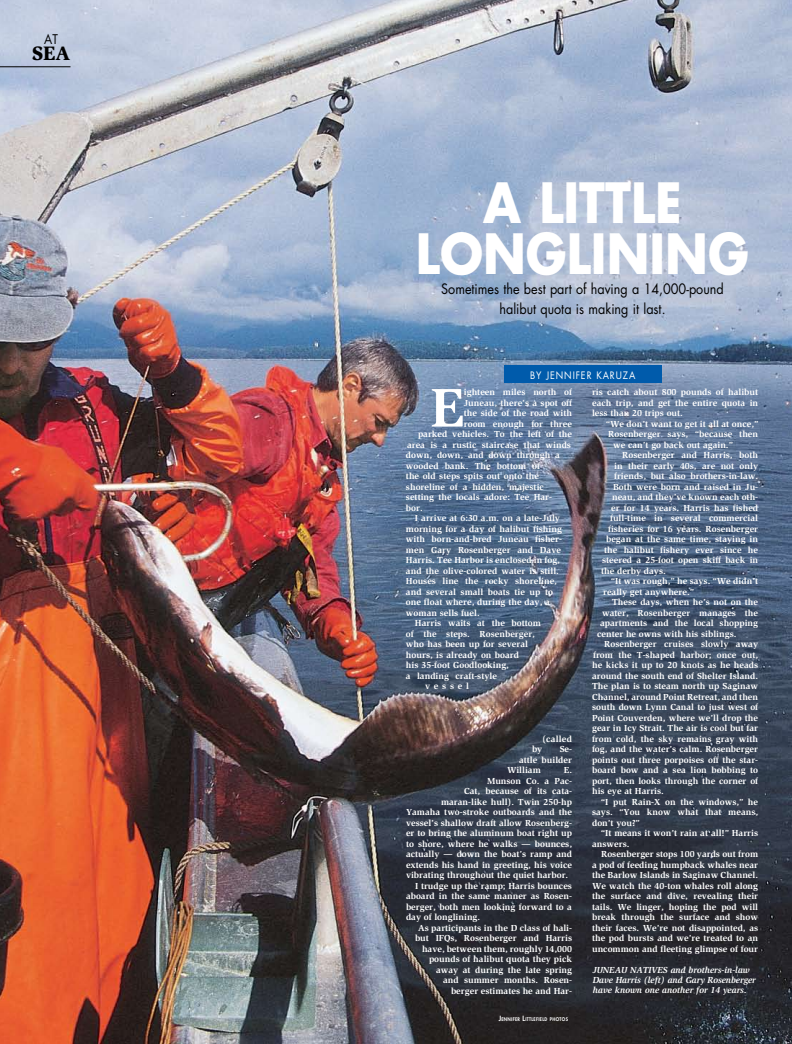
<style>
.page{position:relative;width:792px;height:1044px;background:#fff}
.page>*{position:absolute;margin:0;border:0;box-sizing:border-box;transform-origin:0 0}
.t1{font:700 56px "Slimbach Std";color:#fff}
.t2{font:700 54px/51px "Futura Std";color:#fff;text-align:center;scale:.9 1}
.t3{font:900 20px "Slimbach Std";color:#000}
.t4{font:14px/20px "Futura Std";color:#000;text-align:center;scale:.9 1}
.t5{font:13px "Futura Std";color:#000;scale:.9 1}
.t6{font:10px "Futura Std";letter-spacing:.1em;color:#fff;scale:.9 1}
.t7{font:700 9px/10.5px "Slimbach Std";color:#fff;text-align:justify}
.t8{font:italic 700 9px/10px "Slimbach Std";letter-spacing:-.005em;color:#fff}
.t9{font:700 9px/10.5px "Slimbach Std";letter-spacing:.025em;color:#fff}
.t10{font:800 4.9px "Futura Std";letter-spacing:.07em;color:#fff;scale:.9 1}
.s1{font-size:7px}
</style>
<div class="page">
<img style="left:0;top:0;width:792px;height:1044px">
<div style="left:504px;top:365px;width:158px;height:17px;background:#005bab"></div>
<hr style="left:0;top:67px;width:71px;height:1px;background:#000">
<h3 class="t5" style="left:44px;top:31px;width:17px">at</h3>
<h3 class="t3" style="left:32px;top:41px;width:40px">SEA</h3>
<h2 class="t2" style="left:416px;top:177px;width:372px">A LITTLE<br>LONGLINING</h2>
<h3 class="t4" style="left:441px;top:279px;width:315px">Sometimes the best part of having a 14,000-pound halibut quota is making it last.</h3>
<p class="t6" style="left:530px;top:369px;width:118px">BY jennifer karuza</p>
<h1 class="t1" style="left:430px;top:374px;width:35px">E</h1>
<p class="t7" style="left:464px;top:387px;width:110px">ighteen miles north of</p>
<p class="t7" style="left:464px;top:397px;width:110px">Juneau, there’s a spot off</p>
<p class="t7" style="left:464px;top:408px;width:110px">the side of the road with</p>
<p class="t7" style="left:464px;top:418px;width:110px">room enough for three</p>
<p class="t7" style="left:418px;top:429px;width:156px">parked vehicles. To the left of the</p>
<p class="t7" style="left:407px;top:439px;width:165px">area is a rustic staircase that winds</p>
<p class="t7" style="left:406px;top:450px;width:156px">down, down, and down through a</p>
<p class="t7" style="left:406px;top:460px;width:136px">wooded bank. The bottom of</p>
<p class="t7" style="left:406px;top:471px;width:135px">the old steps spits out onto the</p>
<p class="t7" style="left:406px;top:481px;width:140px">shoreline of a hidden, majestic</p>
<p class="t7" style="left:406px;top:492px;width:148px">setting the locals adore: Tee Har-</p>
<p class="t7" style="left:406px;top:502px;width:18px">bor.</p>
<p class="t7" style="left:415px;top:513px;width:147px">I arrive at 6:30 a.m. on a late-July</p>
<p class="t7" style="left:406px;top:523px;width:158px">morning for a day of halibut fishing</p>
<p class="t7" style="left:406px;top:534px;width:158px">with born-and-bred Juneau fisher-</p>
<p class="t7" style="left:406px;top:544px;width:157px">men Gary Rosenberger and Dave</p>
<p class="t7" style="left:406px;top:555px;width:156px">Harris. Tee Harbor is enclosed in fog,</p>
<p class="t7" style="left:406px;top:565px;width:155px">and the olive-colored water is still.</p>
<p class="t7" style="left:406px;top:576px;width:153px">Houses line the rocky shoreline,</p>
<p class="t7" style="left:406px;top:586px;width:149px">and several small boats tie up to</p>
<p class="t7" style="left:406px;top:597px;width:146px">one float where, during the day, a</p>
<p class="t7" style="left:406px;top:607px;width:75px">woman sells fuel.</p>
<p class="t7" style="left:415px;top:618px;width:128px">Harris waits at the bottom</p>
<p class="t7" style="left:406px;top:628px;width:131px">of the steps. Rosenberger,</p>
<p class="t7" style="left:406px;top:639px;width:124px">who has been up for several</p>
<p class="t7" style="left:406px;top:649px;width:115px">hours, is already on board</p>
<p class="t7" style="left:406px;top:660px;width:105px">his 35-foot Goodlooking,</p>
<p class="t7" style="left:406px;top:670px;width:93px">a landing craft-style</p>
<p class="t7" style="left:425px;top:681px;width:45px">vessel</p>
<p class="t9" style="left:532px;top:733px;width:42px;text-indent:10px">(called by</p>
<p class="t7" style="left:560px;top:744px;width:14px">Se-</p>
<p class="t7" style="left:519px;top:754px;width:55px">attle builder</p>
<p class="t7" style="left:507px;top:765px;width:35px">William</p>
<p class="t7" style="left:564px;top:765px;width:10px">E.</p>
<p class="t7" style="left:487px;top:775px;width:87px">Munson Co. a Pac-</p>
<p class="t7" style="left:464px;top:786px;width:110px">Cat, because of its cata-</p>
<p class="t7" style="left:441px;top:796px;width:133px">maran-like hull). Twin 250-hp</p>
<p class="t7" style="left:406px;top:807px;width:168px">Yamaha two-stroke outboards and the</p>
<p class="t7" style="left:406px;top:817px;width:168px">vessel’s shallow draft allow Rosenberg-</p>
<p class="t7" style="left:406px;top:828px;width:168px">er to bring the aluminum boat right up</p>
<p class="t7" style="left:406px;top:838px;width:168px">to shore, where he walks — bounces,</p>
<p class="t7" style="left:406px;top:849px;width:168px">actually — down the boat’s ramp and</p>
<p class="t7" style="left:406px;top:859px;width:168px">extends his hand in greeting, his voice</p>
<p class="t7" style="left:406px;top:870px;width:164px">vibrating throughout the quiet harbor.</p>
<p class="t7" style="left:415px;top:880px;width:159px">I trudge up the ramp; Harris bounces</p>
<p class="t7" style="left:406px;top:891px;width:168px">aboard in the same manner as Rosen-</p>
<p class="t7" style="left:406px;top:901px;width:168px">berger, both men looking forward to a</p>
<p class="t7" style="left:406px;top:912px;width:76px">day of longlining.</p>
<p class="t7" style="left:418px;top:922px;width:156px">As participants in the D class of hali-</p>
<p class="t7" style="left:415px;top:933px;width:159px">but IFQs, Rosenberger and Harris</p>
<p class="t7" style="left:422px;top:943px;width:152px">have, between them, roughly 14,000</p>
<p class="t7" style="left:429px;top:954px;width:145px">pounds of halibut quota they pick</p>
<p class="t7" style="left:436px;top:964px;width:138px">away at during the late spring</p>
<p class="t7" style="left:443px;top:975px;width:131px">and summer months. Rosen-</p>
<p class="t7" style="left:451px;top:985px;width:123px">berger estimates he and Har-</p>
<p class="t10" style="left:499px;top:1016px;width:78px"><span class="s1">J</span>ENNIFER <span class="s1">L</span>ITTLEFIELD PHOTOS</p>
<p class="t7" style="left:592px;top:387px;width:168px">ris catch about 800 pounds of halibut each trip, and get the entire quota in less than 20 trips out.</p>
<p class="t7" style="left:606px;top:418px;width:154px">“We don’t want to get it all at once,”</p>
<p class="t7" style="left:608px;top:429px;width:152px">Rosenberger says, “because then</p>
<p class="t7" style="left:613px;top:439px;width:121px">we can’t go back out again.”</p>
<p class="t7" style="left:622px;top:450px;width:138px">Rosenberger and Harris, both</p>
<p class="t7" style="left:614px;top:460px;width:146px">in their early 40s, are not only</p>
<p class="t7" style="left:614px;top:471px;width:146px">friends, but also brothers-in-law.</p>
<p class="t7" style="left:613px;top:481px;width:147px">Both were born and raised in Ju-</p>
<p class="t7" style="left:612px;top:492px;width:148px">neau, and they’ve known each oth-</p>
<p class="t7" style="left:611px;top:502px;width:149px">er for 14 years. Harris has fished</p>
<p class="t7" style="left:610px;top:513px;width:150px">full-time in several commercial</p>
<p class="t7" style="left:608px;top:523px;width:152px">fisheries for 16 years. Rosenberger</p>
<p class="t7" style="left:606px;top:534px;width:154px">began at the same time, staying in</p>
<p class="t7" style="left:604px;top:544px;width:156px">the halibut fishery ever since he</p>
<p class="t7" style="left:602px;top:555px;width:158px">steered a 25-foot open skiff back in</p>
<p class="t7" style="left:601px;top:565px;width:66px">the derby days.</p>
<p class="t7" style="left:611px;top:576px;width:149px">“It was rough,” he says. “We didn’t</p>
<p class="t7" style="left:603px;top:586px;width:92px">really get anywhere.”</p>
<p class="t7" style="left:612px;top:597px;width:148px">These days, when he’s not on the</p>
<p class="t7" style="left:602px;top:607px;width:158px">water, Rosenberger manages the</p>
<p class="t7" style="left:600px;top:618px;width:160px">apartments and the local shopping</p>
<p class="t7" style="left:597px;top:628px;width:141px">center he owns with his siblings.</p>
<p class="t7" style="left:604px;top:639px;width:156px">Rosenberger cruises slowly away</p>
<p class="t7" style="left:593px;top:649px;width:167px">from the T-shaped harbor; once out,</p>
<p class="t7" style="left:592px;top:660px;width:168px">he kicks it up to 20 knots as he heads</p>
<p class="t7" style="left:592px;top:670px;width:168px">around the south end of Shelter Island.</p>
<p class="t7" style="left:592px;top:681px;width:168px">The plan is to steam north up Saginaw</p>
<p class="t7" style="left:592px;top:691px;width:168px">Channel, around Point Retreat, and then</p>
<p class="t7" style="left:592px;top:702px;width:168px">south down Lynn Canal to just west of</p>
<p class="t7" style="left:592px;top:712px;width:168px">Point Couverden, where we’ll drop the</p>
<p class="t7" style="left:592px;top:723px;width:168px">gear in Icy Strait. The air is cool but far</p>
<p class="t7" style="left:592px;top:733px;width:168px">from cold, the sky remains gray with</p>
<p class="t7" style="left:592px;top:744px;width:168px">fog, and the water’s calm. Rosenberger</p>
<p class="t7" style="left:592px;top:754px;width:168px">points out three porpoises off the star-</p>
<p class="t7" style="left:592px;top:765px;width:168px">board bow and a sea lion bobbing to</p>
<p class="t7" style="left:592px;top:775px;width:168px">port, then looks through the corner of</p>
<p class="t7" style="left:592px;top:786px;width:73px">his eye at Harris.</p>
<p class="t7" style="left:601px;top:796px;width:159px">“I put Rain-X on the windows,” he</p>
<p class="t7" style="left:592px;top:807px;width:168px">says. “You know what that means,</p>
<p class="t7" style="left:592px;top:817px;width:49px">don’t you?”</p>
<p class="t7" style="left:601px;top:828px;width:159px">“It means it won’t rain at all!” Harris</p>
<p class="t7" style="left:592px;top:838px;width:39px">answers.</p>
<p class="t7" style="left:601px;top:849px;width:159px">Rosenberger stops 100 yards out from</p>
<p class="t7" style="left:592px;top:859px;width:168px">a pod of feeding humpback whales near</p>
<p class="t7" style="left:592px;top:870px;width:168px">the Barlow Islands in Saginaw Channel.</p>
<p class="t7" style="left:592px;top:880px;width:168px">We watch the 40-ton whales roll along</p>
<p class="t7" style="left:592px;top:891px;width:168px">the surface and dive, revealing their</p>
<p class="t7" style="left:592px;top:901px;width:168px">tails. We linger, hoping the pod will</p>
<p class="t7" style="left:592px;top:912px;width:168px">break through the surface and show</p>
<p class="t7" style="left:592px;top:922px;width:168px">their faces. We’re not disappointed, as</p>
<p class="t7" style="left:592px;top:933px;width:168px">the pod bursts and we’re treated to an</p>
<p class="t7" style="left:592px;top:943px;width:168px">uncommon and fleeting glimpse of four</p>
<p class="t8" style="left:593px;top:965px;width:165px">juneau natives and brothers-in-law<br>Dave Harris (left) and Gary Rosenberger have known one another for 14 years.</p>
</div>
